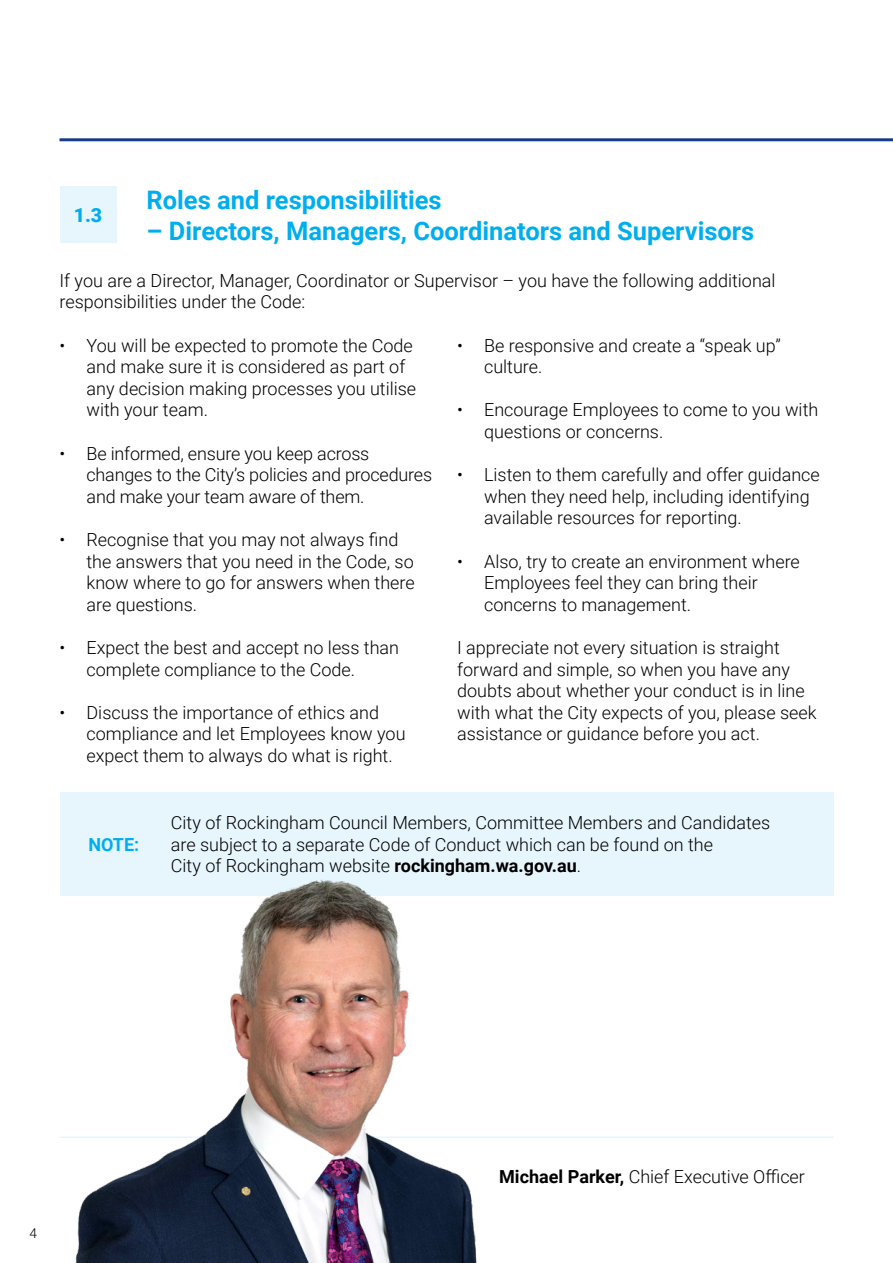
<style>
.page{position:relative;width:893px;height:1263px;background:#fff}
.page>*{position:absolute;margin:0;border:0;box-sizing:border-box;transform-origin:0 0}
.t1{font:700 25.5px "Roboto";color:#00aeef}
.t2{font:900 19.5px "Roboto";color:#00aeef}
.t3{font:300 18px/21.6px "Roboto";color:#000}
.t4{font:700 18px "Roboto";color:#00aeef}
.t5{font:300 13.5px "Roboto";color:#000}
.s1{font-weight:700}
</style>
<div class="page">
<hr style="left:60px;top:138px;width:833px;height:3px;background:#163c86">
<div style="left:60px;top:186px;width:57px;height:57px;background:#e7f6fd"></div>
<div style="left:60px;top:792px;width:773px;height:104px;background:#e7f6fd"></div>
<hr style="left:60px;top:1136px;width:773px;height:2px;background:#e7f6fd">
<img style="left:59px;top:879px;width:453px;height:384px">
<p class="t2" style="left:74px;top:201px;width:30px">1.3</p>
<h1 class="t1" style="left:147px;top:182px;width:297px">Roles and responsibilities</h1>
<h1 class="t1" style="left:147px;top:213px;width:609px">– Directors, Managers, Coordinators and Supervisors</h1>
<p class="t3" style="left:60px;top:269px;width:718px">If you are a Director, Manager, Coordinator or Supervisor – you have the following additional responsibilities under the Code:</p>
<p class="t3" style="left:87px;top:334px;width:331px;text-indent:-27px">• You will be expected to promote the Code and make sure it is considered as part of any decision making processes you utilise with your team.</p>
<p class="t3" style="left:87px;top:442px;width:347px;text-indent:-27px">• Be informed, ensure you keep across changes to the City’s policies and procedures and make your team aware of them.</p>
<p class="t3" style="left:87px;top:528px;width:330px;text-indent:-27px">• Recognise that you may not always find the answers that you need in the Code, so know where to go for answers when there are questions.</p>
<p class="t3" style="left:87px;top:636px;width:314px;text-indent:-27px">• Expect the best and accept no less than complete compliance to the Code.</p>
<p class="t3" style="left:87px;top:701px;width:321px;text-indent:-27px">• Discuss the importance of ethics and compliance and let Employees know you expect them to always do what is right.</p>
<p class="t3" style="left:484px;top:334px;width:298px;text-indent:-27px">• Be responsive and create a “speak up” culture.</p>
<p class="t3" style="left:484px;top:398px;width:336px;text-indent:-27px">• Encourage Employees to come to you with questions or concerns.</p>
<p class="t3" style="left:484px;top:463px;width:337px;text-indent:-27px">• Listen to them carefully and offer guidance when they need help, including identifying available resources for reporting.</p>
<p class="t3" style="left:484px;top:550px;width:317px;text-indent:-27px">• Also, try to create an environment where<br>Employees feel they can bring their concerns to management.</p>
<p class="t3" style="left:457px;top:636px;width:361px">I appreciate not every situation is straight forward and simple, so when you have any doubts about whether your conduct is in line with what the City expects of you, please seek assistance or guidance before you act.</p>
<p class="t4" style="left:89px;top:832px;width:52px">NOTE:</p>
<p class="t3" style="left:171px;top:811px;width:601px">City of Rockingham Council Members, Committee Members and Candidates are subject to a separate Code of Conduct which can be found on the<br>City of Rockingham website <span class="s1">rockingham.wa.gov.au</span>.</p>
<p class="t5" style="left:30px;top:1223px;width:9px">4</p>
<p class="t3" style="left:499px;top:1165px;width:307px"><span class="s1">Michael Parker,</span> Chief Executive Officer</p>
</div>
